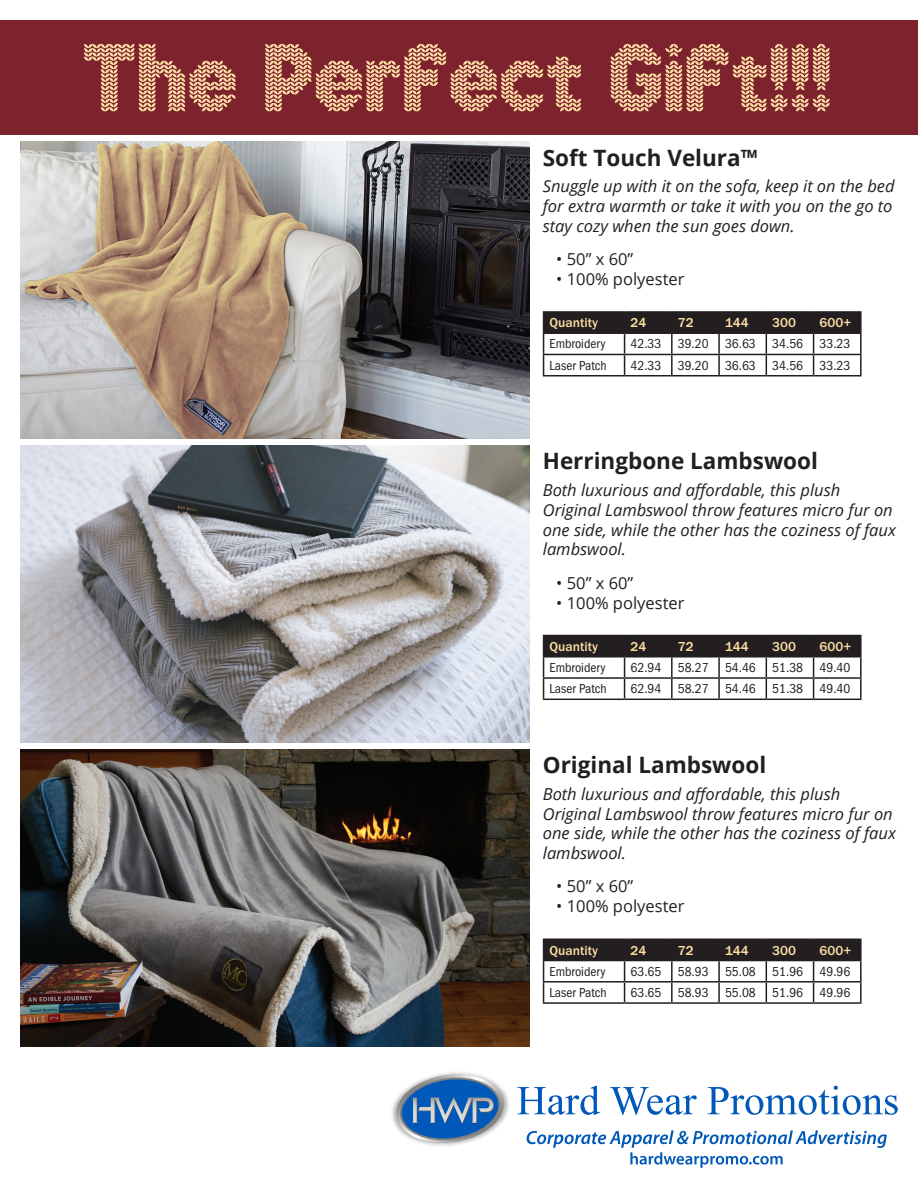
<style>
.page{position:relative;width:918px;height:1188px;background:#fff}
.page>*{position:absolute;margin:0;border:0;box-sizing:border-box;transform-origin:0 0}
.t1{font:88.5px "Xmas Sweater Stitch";color:#ffdfa6}
.t2{font:700 22.5px "Open Sans";color:#231f20}
.t3{font:italic 16.5px/19.8px "Open Sans";color:#231f20}
.t4{font:16.5px "Open Sans";color:#231f20}
.t5{font:condensed 13.5px "ITC Franklin Gothic Std";color:#231f20}
.t6{font:500 13.5px "ITC Franklin Gothic Std";color:#ffdfa6}
</style>
<div class="page">
<div style="left:0;top:20px;width:918px;height:115px;background:#7c232e"></div>
<img style="left:20px;top:142px;width:509px;height:297px">
<img style="left:20px;top:446px;width:509px;height:296px">
<img style="left:20px;top:749px;width:509px;height:297px">
<hr style="left:543px;top:311px;width:82px;height:2px;background:#231f20">
<hr style="left:625px;top:311px;width:47px;height:2px;background:#231f20">
<hr style="left:672px;top:311px;width:47px;height:2px;background:#231f20">
<hr style="left:719px;top:311px;width:47px;height:2px;background:#231f20">
<hr style="left:766px;top:311px;width:48px;height:2px;background:#231f20">
<hr style="left:814px;top:311px;width:48px;height:2px;background:#231f20">
<svg style="left:543px;top:312px;width:319px;height:63px"></svg>
<hr style="left:860px;top:355px;width:2px;height:20px;background:#231f20">
<hr style="left:543px;top:375px;width:82px;height:1px;background:#231f20">
<hr style="left:625px;top:375px;width:47px;height:1px;background:#231f20">
<hr style="left:672px;top:375px;width:47px;height:1px;background:#231f20">
<hr style="left:719px;top:375px;width:47px;height:1px;background:#231f20">
<hr style="left:766px;top:375px;width:48px;height:1px;background:#231f20">
<hr style="left:814px;top:375px;width:48px;height:1px;background:#231f20">
<hr style="left:543px;top:635px;width:82px;height:1px;background:#231f20">
<hr style="left:625px;top:635px;width:47px;height:1px;background:#231f20">
<hr style="left:672px;top:635px;width:47px;height:1px;background:#231f20">
<hr style="left:719px;top:635px;width:47px;height:1px;background:#231f20">
<hr style="left:766px;top:635px;width:48px;height:1px;background:#231f20">
<hr style="left:814px;top:635px;width:48px;height:1px;background:#231f20">
<svg style="left:543px;top:636px;width:319px;height:63px"></svg>
<hr style="left:860px;top:679px;width:2px;height:20px;background:#231f20">
<hr style="left:543px;top:699px;width:82px;height:1px;background:#231f20">
<hr style="left:625px;top:699px;width:47px;height:1px;background:#231f20">
<hr style="left:672px;top:699px;width:47px;height:1px;background:#231f20">
<hr style="left:719px;top:699px;width:47px;height:1px;background:#231f20">
<hr style="left:766px;top:699px;width:48px;height:1px;background:#231f20">
<hr style="left:814px;top:699px;width:48px;height:1px;background:#231f20">
<svg style="left:543px;top:939px;width:319px;height:63px"></svg>
<hr style="left:543px;top:1002px;width:82px;height:2px;background:#231f20">
<hr style="left:625px;top:1002px;width:47px;height:2px;background:#231f20">
<hr style="left:672px;top:1002px;width:47px;height:2px;background:#231f20">
<hr style="left:719px;top:1002px;width:47px;height:2px;background:#231f20">
<hr style="left:766px;top:1002px;width:48px;height:2px;background:#231f20">
<hr style="left:814px;top:1002px;width:48px;height:2px;background:#231f20">
<img style="left:392px;top:1072px;width:117px;height:51px">
<svg style="left:394px;top:1074px;width:112px;height:72px"></svg>
<svg style="left:527px;top:1130px;width:360px;height:38px"></svg>
<svg style="left:517px;top:1086px;width:83px;height:29px"></svg>
<svg style="left:610px;top:1087px;width:87px;height:28px"></svg>
<svg style="left:708px;top:1086px;width:190px;height:29px"></svg>
<p class="t1" style="left:84px;top:27px;width:751px">The Perfect Gift!!!</p>
<p class="t2" style="left:543px;top:142px;width:216px">Soft Touch Velura™</p>
<p class="t3" style="left:543px;top:176px;width:353px">Snuggle up with it on the sofa, keep it on the bed for extra warmth or take it with you on the go to stay cozy when the sun goes down.</p>
<p class="t4" style="left:556px;top:248px;width:79px">• 50” x 60”</p>
<p class="t4" style="left:556px;top:268px;width:130px">• 100% polyester</p>
<p class="t6" style="left:550px;top:315px;width:50px">Quantity</p>
<p class="t6" style="left:631px;top:315px;width:17px">24</p>
<p class="t6" style="left:678px;top:315px;width:17px">72</p>
<p class="t6" style="left:725px;top:315px;width:25px">144</p>
<p class="t6" style="left:772px;top:315px;width:25px">300</p>
<p class="t6" style="left:820px;top:315px;width:33px">600+</p>
<p class="t5" style="left:550px;top:336px;width:58px">Embroidery</p>
<p class="t5" style="left:631px;top:336px;width:32px">42.33</p>
<p class="t5" style="left:678px;top:336px;width:32px">39.20</p>
<p class="t5" style="left:725px;top:336px;width:32px">36.63</p>
<p class="t5" style="left:772px;top:336px;width:32px">34.56</p>
<p class="t5" style="left:820px;top:336px;width:32px">33.23</p>
<p class="t5" style="left:550px;top:358px;width:59px">Laser Patch</p>
<p class="t5" style="left:631px;top:358px;width:32px">42.33</p>
<p class="t5" style="left:678px;top:358px;width:32px">39.20</p>
<p class="t5" style="left:725px;top:358px;width:32px">36.63</p>
<p class="t5" style="left:772px;top:358px;width:32px">34.56</p>
<p class="t5" style="left:820px;top:358px;width:32px">33.23</p>
<p class="t2" style="left:543px;top:445px;width:277px">Herringbone Lambswool</p>
<p class="t3" style="left:543px;top:480px;width:355px">Both luxurious and affordable, this plush Original Lambswool throw features micro fur on one side, while the other has the coziness of faux lambswool.</p>
<p class="t4" style="left:556px;top:571px;width:79px">• 50” x 60”</p>
<p class="t4" style="left:556px;top:591px;width:130px">• 100% polyester</p>
<p class="t6" style="left:550px;top:639px;width:50px">Quantity</p>
<p class="t6" style="left:631px;top:639px;width:17px">24</p>
<p class="t6" style="left:678px;top:639px;width:17px">72</p>
<p class="t6" style="left:725px;top:639px;width:25px">144</p>
<p class="t6" style="left:772px;top:639px;width:25px">300</p>
<p class="t6" style="left:820px;top:639px;width:33px">600+</p>
<p class="t5" style="left:550px;top:660px;width:58px">Embroidery</p>
<p class="t5" style="left:631px;top:660px;width:32px">62.94</p>
<p class="t5" style="left:678px;top:660px;width:32px">58.27</p>
<p class="t5" style="left:725px;top:660px;width:32px">54.46</p>
<p class="t5" style="left:772px;top:660px;width:32px">51.38</p>
<p class="t5" style="left:820px;top:660px;width:32px">49.40</p>
<p class="t5" style="left:550px;top:681px;width:59px">Laser Patch</p>
<p class="t5" style="left:631px;top:681px;width:32px">62.94</p>
<p class="t5" style="left:678px;top:681px;width:32px">58.27</p>
<p class="t5" style="left:725px;top:681px;width:32px">54.46</p>
<p class="t5" style="left:772px;top:681px;width:32px">51.38</p>
<p class="t5" style="left:820px;top:681px;width:32px">49.40</p>
<p class="t2" style="left:543px;top:749px;width:225px">Original Lambswool</p>
<p class="t3" style="left:543px;top:783px;width:355px">Both luxurious and affordable, this plush Original Lambswool throw features micro fur on one side, while the other has the coziness of faux lambswool.</p>
<p class="t4" style="left:556px;top:875px;width:79px">• 50” x 60”</p>
<p class="t4" style="left:556px;top:895px;width:130px">• 100% polyester</p>
<p class="t6" style="left:550px;top:942px;width:50px">Quantity</p>
<p class="t6" style="left:631px;top:942px;width:17px">24</p>
<p class="t6" style="left:678px;top:942px;width:17px">72</p>
<p class="t6" style="left:725px;top:942px;width:25px">144</p>
<p class="t6" style="left:772px;top:942px;width:25px">300</p>
<p class="t6" style="left:820px;top:942px;width:33px">600+</p>
<p class="t5" style="left:550px;top:964px;width:58px">Embroidery</p>
<p class="t5" style="left:631px;top:964px;width:32px">63.65</p>
<p class="t5" style="left:678px;top:964px;width:32px">58.93</p>
<p class="t5" style="left:725px;top:964px;width:32px">55.08</p>
<p class="t5" style="left:772px;top:964px;width:32px">51.96</p>
<p class="t5" style="left:820px;top:964px;width:32px">49.96</p>
<p class="t5" style="left:550px;top:985px;width:59px">Laser Patch</p>
<p class="t5" style="left:631px;top:985px;width:32px">63.65</p>
<p class="t5" style="left:678px;top:985px;width:32px">58.93</p>
<p class="t5" style="left:725px;top:985px;width:32px">55.08</p>
<p class="t5" style="left:772px;top:985px;width:32px">51.96</p>
<p class="t5" style="left:820px;top:985px;width:32px">49.96</p>
</div>
